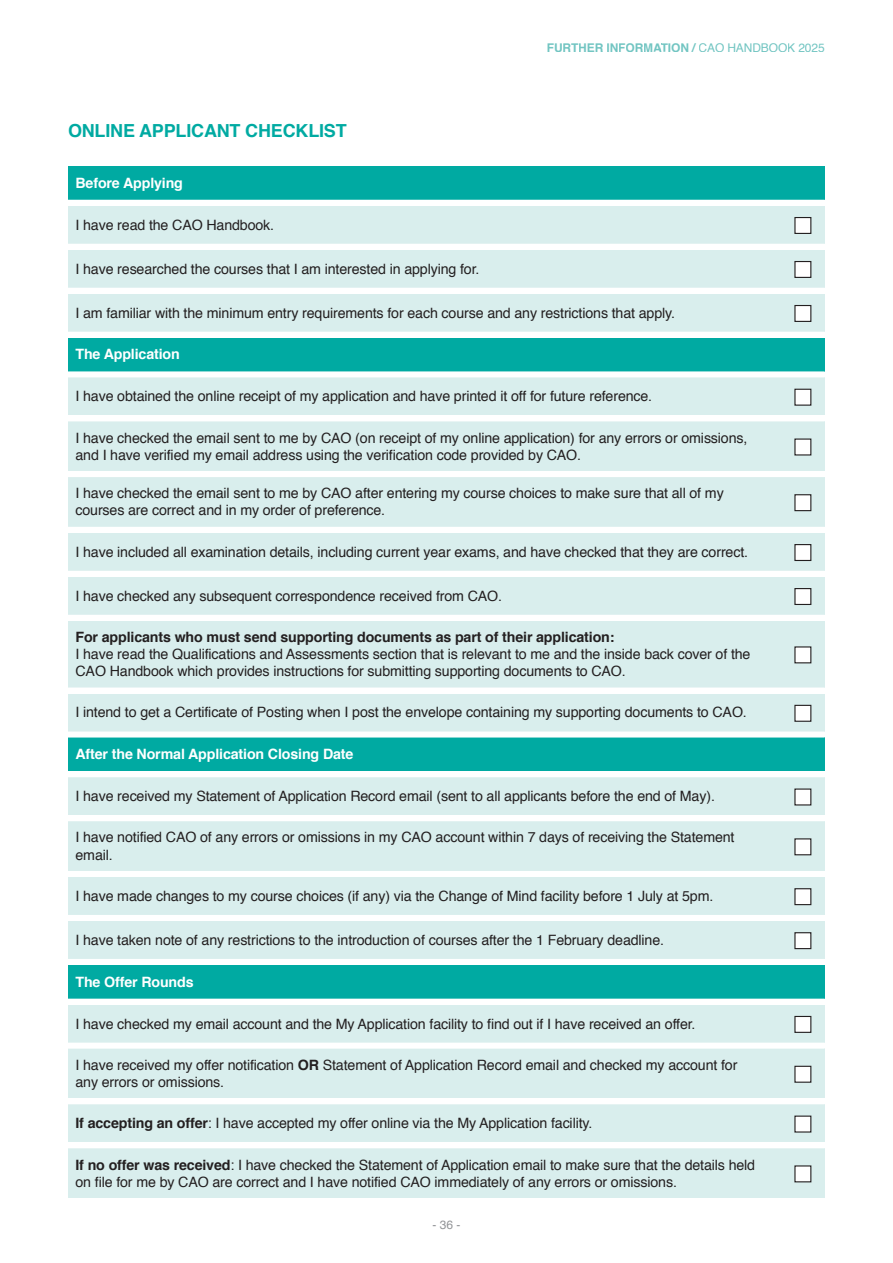
<style>
.page{position:relative;width:893px;height:1263px;background:#fff}
.page>*{position:absolute;margin:0;border:0;box-sizing:border-box;transform-origin:0 0}
.t1{font:700 18px "Helvetica";letter-spacing:-.01em;color:#00aaa2}
.t2{font:14.25px/17.1px "Helvetica";letter-spacing:-.01em;color:#231f20}
.t3{font:700 14.25px "Helvetica";letter-spacing:-.01em;color:#fff}
.t4{font:700 14.25px "Helvetica";letter-spacing:-.01em;color:#231f20}
.t5{font:700 12px "Helvetica";letter-spacing:-.01em;color:#72c5c2}
.t6{font:12px "Helvetica";color:#939598}
.s1{font-weight:400}
.s2{font-weight:700}
</style>
<div class="page">
<div style="left:68px;top:166px;width:757px;height:34px;background:#00aaa2"></div>
<div style="left:68px;top:206px;width:706px;height:38px;background:#d9eeed"></div>
<div style="left:774px;top:206px;width:51px;height:38px;background:#d9eeed"></div>
<div style="left:795px;top:218px;width:16px;height:15px;background:#fff"></div>
<div style="left:794px;top:217px;width:17px;height:17px;border:1px solid #231f20"></div>
<div style="left:68px;top:250px;width:706px;height:38px;background:#d9eeed"></div>
<div style="left:774px;top:250px;width:51px;height:38px;background:#d9eeed"></div>
<div style="left:795px;top:262px;width:16px;height:15px;background:#fff"></div>
<div style="left:794px;top:261px;width:17px;height:17px;border:1px solid #231f20"></div>
<div style="left:68px;top:294px;width:706px;height:38px;background:#d9eeed"></div>
<div style="left:774px;top:294px;width:51px;height:38px;background:#d9eeed"></div>
<div style="left:795px;top:306px;width:16px;height:15px;background:#fff"></div>
<div style="left:794px;top:305px;width:17px;height:17px;border:1px solid #231f20"></div>
<div style="left:68px;top:338px;width:757px;height:33px;background:#00aaa2"></div>
<div style="left:68px;top:377px;width:706px;height:38px;background:#d9eeed"></div>
<div style="left:774px;top:377px;width:51px;height:38px;background:#d9eeed"></div>
<div style="left:795px;top:389px;width:16px;height:16px;background:#fff"></div>
<div style="left:68px;top:421px;width:706px;height:50px;background:#d9eeed"></div>
<div style="left:774px;top:421px;width:51px;height:50px;background:#d9eeed"></div>
<div style="left:795px;top:439px;width:16px;height:16px;background:#fff"></div>
<div style="left:68px;top:477px;width:706px;height:50px;background:#d9eeed"></div>
<div style="left:774px;top:477px;width:51px;height:50px;background:#d9eeed"></div>
<div style="left:795px;top:495px;width:16px;height:16px;background:#fff"></div>
<div style="left:794px;top:494px;width:17px;height:17px;border:1px solid #231f20"></div>
<div style="left:68px;top:533px;width:706px;height:38px;background:#d9eeed"></div>
<div style="left:774px;top:533px;width:51px;height:38px;background:#d9eeed"></div>
<div style="left:795px;top:545px;width:16px;height:15px;background:#fff"></div>
<div style="left:794px;top:544px;width:17px;height:17px;border:1px solid #231f20"></div>
<div style="left:68px;top:577px;width:706px;height:38px;background:#d9eeed"></div>
<div style="left:774px;top:577px;width:51px;height:38px;background:#d9eeed"></div>
<div style="left:795px;top:589px;width:16px;height:15px;background:#fff"></div>
<div style="left:794px;top:588px;width:17px;height:17px;border:1px solid #231f20"></div>
<div style="left:68px;top:621px;width:706px;height:67px;background:#d9eeed"></div>
<div style="left:774px;top:621px;width:51px;height:67px;background:#d9eeed"></div>
<div style="left:795px;top:647px;width:16px;height:16px;background:#fff"></div>
<div style="left:68px;top:694px;width:706px;height:38px;background:#d9eeed"></div>
<div style="left:774px;top:694px;width:51px;height:38px;background:#d9eeed"></div>
<div style="left:795px;top:705px;width:16px;height:16px;background:#fff"></div>
<div style="left:794px;top:705px;width:17px;height:17px;border:1px solid #231f20"></div>
<div style="left:68px;top:738px;width:757px;height:33px;background:#00aaa2"></div>
<div style="left:68px;top:777px;width:706px;height:38px;background:#d9eeed"></div>
<div style="left:774px;top:777px;width:51px;height:38px;background:#d9eeed"></div>
<div style="left:795px;top:789px;width:16px;height:16px;background:#fff"></div>
<div style="left:68px;top:821px;width:706px;height:50px;background:#d9eeed"></div>
<div style="left:774px;top:821px;width:51px;height:50px;background:#d9eeed"></div>
<div style="left:795px;top:839px;width:16px;height:16px;background:#fff"></div>
<div style="left:68px;top:877px;width:706px;height:38px;background:#d9eeed"></div>
<div style="left:774px;top:877px;width:51px;height:38px;background:#d9eeed"></div>
<div style="left:795px;top:889px;width:16px;height:16px;background:#fff"></div>
<div style="left:794px;top:888px;width:17px;height:17px;border:1px solid #231f20"></div>
<div style="left:68px;top:921px;width:706px;height:38px;background:#d9eeed"></div>
<div style="left:774px;top:921px;width:51px;height:38px;background:#d9eeed"></div>
<div style="left:795px;top:933px;width:16px;height:16px;background:#fff"></div>
<div style="left:794px;top:932px;width:17px;height:17px;border:1px solid #231f20"></div>
<div style="left:68px;top:965px;width:757px;height:34px;background:#00aaa2"></div>
<div style="left:68px;top:1005px;width:706px;height:38px;background:#d9eeed"></div>
<div style="left:774px;top:1005px;width:51px;height:38px;background:#d9eeed"></div>
<div style="left:795px;top:1016px;width:16px;height:16px;background:#fff"></div>
<div style="left:794px;top:1016px;width:17px;height:17px;border:1px solid #231f20"></div>
<div style="left:68px;top:1049px;width:706px;height:49px;background:#d9eeed"></div>
<div style="left:774px;top:1049px;width:51px;height:49px;background:#d9eeed"></div>
<div style="left:795px;top:1066px;width:16px;height:16px;background:#fff"></div>
<div style="left:794px;top:1066px;width:17px;height:17px;border:1px solid #231f20"></div>
<div style="left:68px;top:1104px;width:706px;height:38px;background:#d9eeed"></div>
<div style="left:774px;top:1104px;width:51px;height:38px;background:#d9eeed"></div>
<div style="left:795px;top:1116px;width:16px;height:16px;background:#fff"></div>
<div style="left:68px;top:1148px;width:706px;height:50px;background:#d9eeed"></div>
<div style="left:774px;top:1148px;width:51px;height:50px;background:#d9eeed"></div>
<div style="left:795px;top:1166px;width:16px;height:16px;background:#fff"></div>
<p class="t1" style="left:68px;top:123px;width:280px">ONLINE APPLICANT CHECKLIST</p>
<p class="t5" style="left:547px;top:43px;width:279px">FURTHER INFORMATION / <span class="s1">CAO HANDBOOK 2025</span></p>
<p class="t3" style="left:75px;top:177px;width:109px">Before Applying</p>
<p class="t2" style="left:75px;top:217px;width:200px">I have read the CAO Handbook.</p>
<p class="t2" style="left:75px;top:261px;width:405px">I have researched the courses that I am interested in applying for.</p>
<p class="t2" style="left:75px;top:305px;width:601px">I am familiar with the minimum entry requirements for each course and any restrictions that apply.</p>
<p class="t3" style="left:75px;top:348px;width:106px">The Application</p>
<p class="t2" style="left:75px;top:389px;width:578px">I have obtained the online receipt of my application and have printed it off for future reference.</p>
<p class="t2" style="left:75px;top:430px;width:673px">I have checked the email sent to me by CAO (on receipt of my online application) for any errors or omissions, and I have verified my email address using the verification code provided by CAO.</p>
<p class="t2" style="left:75px;top:486px;width:650px">I have checked the email sent to me by CAO after entering my course choices to make sure that all of my courses are correct and in my order of preference.</p>
<p class="t2" style="left:75px;top:544px;width:674px">I have included all examination details, including current year exams, and have checked that they are correct.</p>
<p class="t2" style="left:75px;top:588px;width:428px">I have checked any subsequent correspondence received from CAO.</p>
<p class="t4" style="left:75px;top:631px;width:540px">For applicants who must send supporting documents as part of their application:</p>
<p class="t2" style="left:75px;top:647px;width:676px">I have read the Qualifications and Assessments section that is relevant to me and the inside back cover of the<br>CAO Handbook which provides instructions for submitting supporting documents to CAO.</p>
<p class="t2" style="left:75px;top:705px;width:673px">I intend to get a Certificate of Posting when I post the envelope containing my supporting documents to CAO.</p>
<p class="t3" style="left:75px;top:748px;width:279px">After the Normal Application Closing Date</p>
<p class="t2" style="left:75px;top:789px;width:641px">I have received my Statement of Application Record email (sent to all applicants before the end of May).</p>
<p class="t2" style="left:75px;top:830px;width:660px">I have notified CAO of any errors or omissions in my CAO account within 7 days of receiving the Statement email.</p>
<p class="t2" style="left:75px;top:888px;width:639px">I have made changes to my course choices (if any) via the Change of Mind facility before 1 July at 5pm.</p>
<p class="t2" style="left:75px;top:932px;width:590px">I have taken note of any restrictions to the introduction of courses after the 1 February deadline.</p>
<p class="t3" style="left:75px;top:976px;width:120px">The Offer Rounds</p>
<p class="t2" style="left:75px;top:1016px;width:621px">I have checked my email account and the My Application facility to find out if I have received an offer.</p>
<p class="t2" style="left:75px;top:1057px;width:663px">I have received my offer notification <span class="s2">OR</span> Statement of Application Record email and checked my account for any errors or omissions.</p>
<p class="t2" style="left:75px;top:1116px;width:518px"><span class="s2">If accepting an offer</span>: I have accepted my offer online via the My Application facility.</p>
<p class="t2" style="left:75px;top:1157px;width:681px"><span class="s2">If no offer was received</span>: I have checked the Statement of Application email to make sure that the details held on file for me by CAO are correct and I have notified CAO immediately of any errors or omissions.</p>
<p class="t6" style="left:432px;top:1220px;width:29px">- 36 -</p>
</div>
